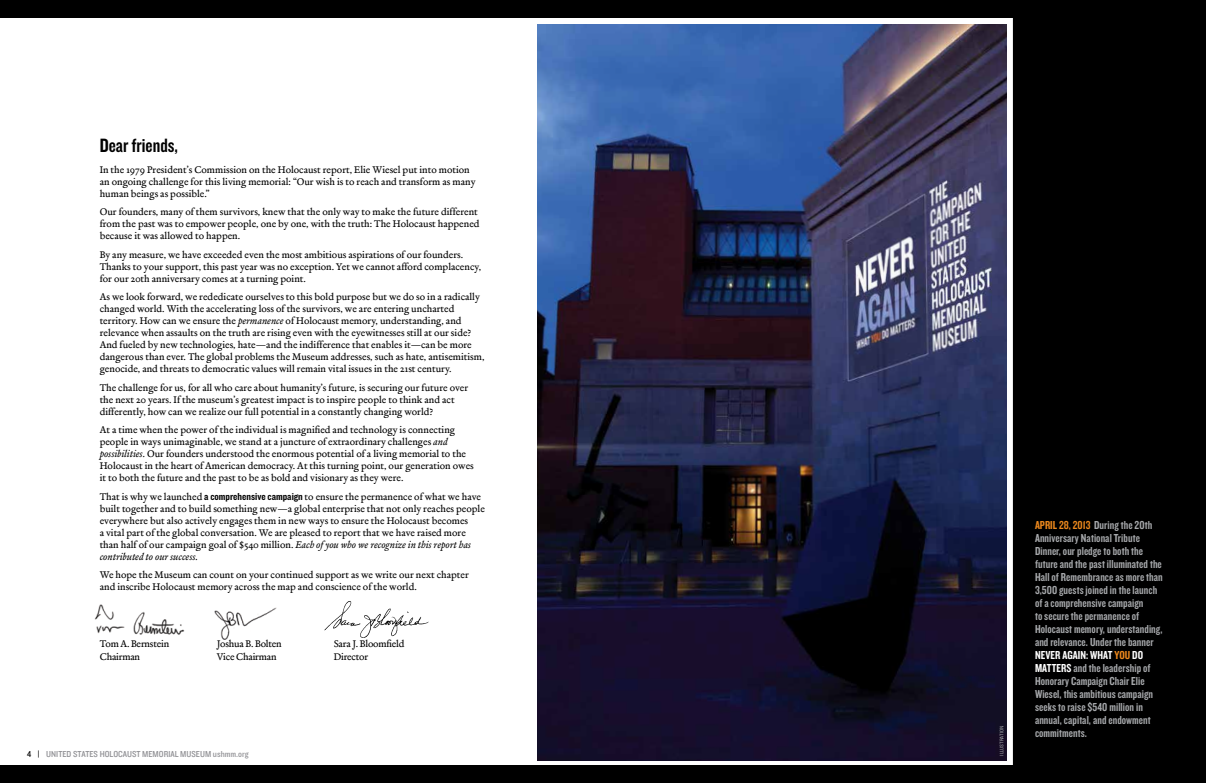
<style>
.page{position:relative;width:1206px;height:783px;background:#fff}
.page>*{position:absolute;margin:0;border:0;box-sizing:border-box;transform-origin:0 0}
.t1{font:20px "Knockout 49 Liteweight";color:#000}
.t2{font:12px/13px "Knockout 49 Liteweight";letter-spacing:.005em;color:#a7a9ac}
.t3{font:10px/12px "Merlo Roman Osf";color:#000}
.t4{font:10px "Merlo Roman Osf";letter-spacing:-.02em;color:#000}
.t5{font:10px "Merlo Italic Osf";color:#000}
.t6{font:9px "Knockout 30 Junior Welterwt";color:#919195}
.t7{font:condensed 5px "Univers LT Std";color:#a7a9ac}
.s1{font-family:"Merlo Italic Osf"}
.s2{font-family:"Knockout 50 Welterweight";font-size:10.5px}
.s3{color:#000}
.s4{color:#ec881d}
.s5{color:#fff}
</style>
<div class="page">
<div style="left:1013px;top:18px;width:193px;height:747px;background:#000"></div>
<img style="left:537px;top:24px;width:470px;height:736px">
<div style="left:603px;top:0;width:603px;height:18px;background:#000"></div>
<div style="left:603px;top:765px;width:603px;height:18px;background:#000"></div>
<img style="left:214px;top:607px;width:63px;height:33px">
<img style="left:324px;top:601px;width:105px;height:36px">
<div style="left:0;top:0;width:603px;height:18px;background:#000"></div>
<div style="left:0;top:765px;width:603px;height:18px;background:#000"></div>
<img style="left:95px;top:604px;width:90px;height:31px">
<h1 class="t1" style="left:100px;top:133px;width:80px">Dear friends,</h1>
<p class="t3" style="left:100px;top:164px;width:377px">In the 1979 President’s Commission on the Holocaust report, Elie Wiesel put into motion an ongoing challenge for this living memorial: “Our wish is to reach and transform as many human beings as possible.”</p>
<p class="t3" style="left:100px;top:207px;width:381px">Our founders, many of them survivors, knew that the only way to make the future different from the past was to empower people, one by one, with the truth: The Holocaust happened because it was allowed to happen.</p>
<p class="t3" style="left:100px;top:249px;width:383px">By any measure, we have exceeded even the most ambitious aspirations of our founders.<br>Thanks to your support, this past year was no exception. Yet we cannot afford complacency, for our 20th anniversary comes at a turning point.</p>
<p class="t3" style="left:100px;top:291px;width:386px">As we look forward, we rededicate ourselves to this bold purpose but we do so in a radically changed world. With the accelerating loss of the survivors, we are entering uncharted territory. How can we ensure the <span class="s1">permanence</span> of Holocaust memory, understanding, and relevance when assaults on the truth are rising even with the eyewitnesses still at our side?<br>And fueled by new technologies, hate—and the indifference that enables it—can be more dangerous than ever. The global problems the Museum addresses, such as hate, antisemitism, genocide, and threats to democratic values will remain vital issues in the 21st century.</p>
<p class="t3" style="left:100px;top:382px;width:370px">The challenge for us, for all who care about humanity’s future, is securing our future over the next 20 years. If the museum’s greatest impact is to inspire people to think and act differently, how can we realize our full potential in a constantly changing world?</p>
<p class="t3" style="left:100px;top:424px;width:376px">At a time when the power of the individual is magnified and technology is connecting people in ways unimaginable, we stand at a juncture of extraordinary challenges <span class="s1">and possibilities.</span> Our founders understood the enormous potential of a living memorial to the Holocaust in the heart of American democracy. At this turning point, our generation owes it to both the future and the past to be as bold and visionary as they were.</p>
<p class="t3" style="left:100px;top:491px;width:387px">That is why we launched <span class="s2">a comprehensive campaign</span> to ensure the permanence of what we have built together and to build something new—a global enterprise that not only reaches people everywhere but also actively engages them in new ways to ensure the Holocaust becomes<br>a vital part of the global conversation. We are pleased to report that we have raised more than half of our campaign goal of $540 million. <span class="s1">Each of you who we recognize in this report has</span></p>
<p class="t5" style="left:100px;top:551px;width:100px">contributed to our success.</p>
<p class="t3" style="left:100px;top:569px;width:371px">We hope the Museum can count on your continued support as we write our next chapter and inscribe Holocaust memory across the map and conscience of the world.</p>
<p class="t4" style="left:100px;top:638px;width:71px">Tom A. Bernstein</p>
<p class="t4" style="left:217px;top:638px;width:67px">Joshua B. Bolten</p>
<p class="t4" style="left:334px;top:638px;width:72px">Sara J. Bloomfield</p>
<p class="t4" style="left:100px;top:651px;width:42px">Chairman</p>
<p class="t4" style="left:217px;top:651px;width:61px">Vice Chairman</p>
<p class="t4" style="left:334px;top:651px;width:36px">Director</p>
<p class="t6" style="left:27px;top:748px;width:223px"><span class="s3">4 |</span> UNITED STATES HOLOCAUST MEMORIAL MUSEUM ushmm.org</p>
<p class="t7" style="left:999px;top:756px;width:31px;rotate:-90deg">illustration</p>
<p class="t2" style="left:1035px;top:518px;width:129px"><span class="s4">April 28, 2013</span> During the 20th<br>Anniversary National Tribute<br>Dinner, our pledge to both the future and the past illuminated the<br>Hall of Remembrance as more than<br>3,500 guests joined in the launch of a comprehensive campaign<br>to secure the permanence of<br>Holocaust memory, understanding, and relevance. Under the banner<br><span class="s5">Never Again: What</span> <span class="s4">You</span> <span class="s5">Do<br>Matters</span> and the leadership of<br>Honorary Campaign Chair Elie<br>Wiesel, this ambitious campaign seeks to raise $540 million in annual, capital, and endowment commitments.</p>
</div>
